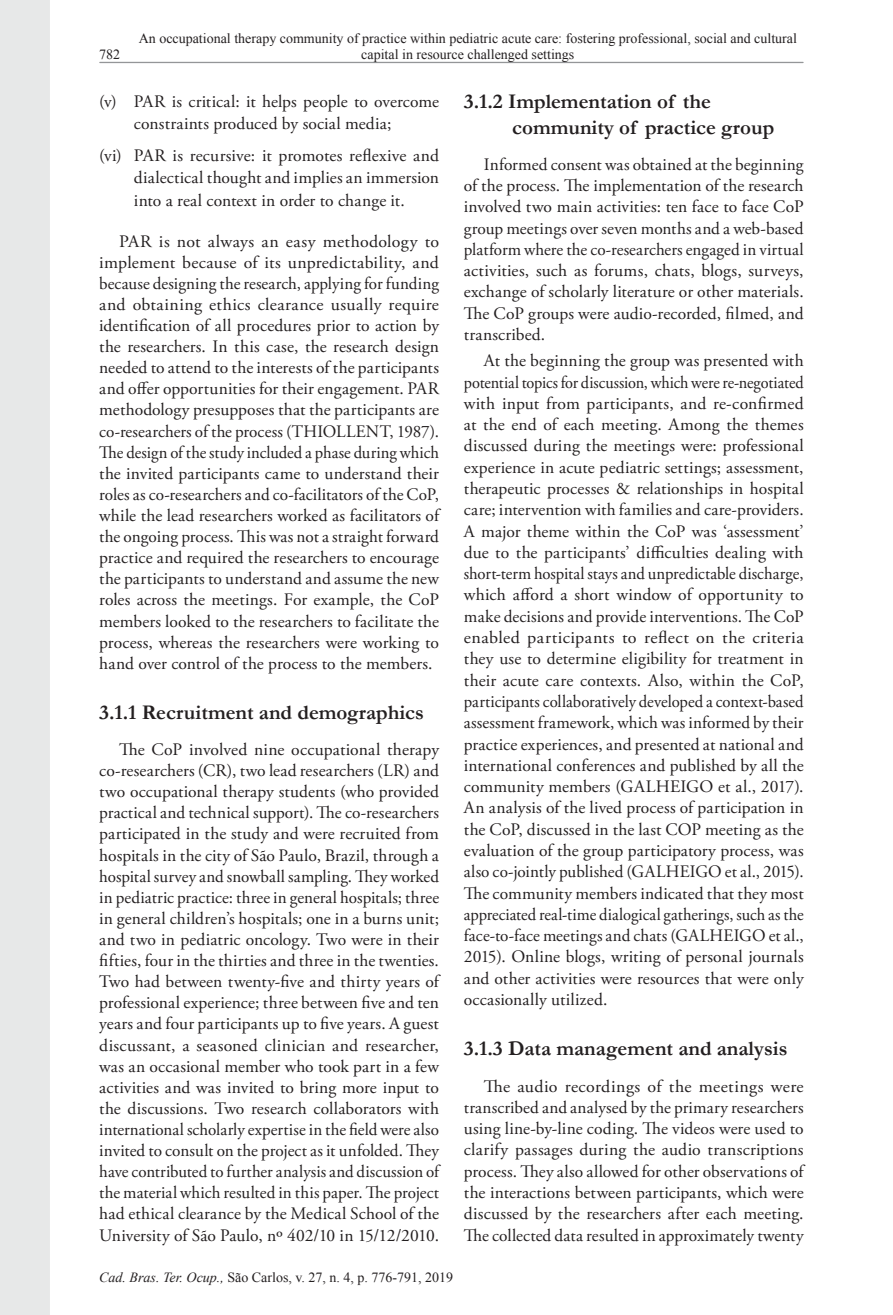
<style>
.page{position:relative;width:893px;height:1315px;background:#fff}
.page>*{position:absolute;margin:0;border:0;box-sizing:border-box;transform-origin:0 0}
.Heading3{font:700 21px/25.6px "Garamond";color:#231f20}
.Paragraph{font:17.5px/21.3px "Adobe Garamond Pro";color:#231f20;text-align:justify}
.OrderedList1Footer{font:17.5px/22.2px "Adobe Garamond Pro";color:#231f20;text-align:justify}
.OrderedList1Body{font:17.5px/22.2px "Adobe Garamond Pro";letter-spacing:.005em;color:#231f20}
.t1{font:14px/16.8px "Times New Roman";color:#231f20;text-align:center}
.s1{font-style:italic}
</style>
<div class="page">
<div style="left:0;top:0;width:50px;height:1315px;background:#e7e8e8"></div>
<hr style="left:100px;top:62px;width:703px;height:1px;background:#949698">
<p class="t1" style="left:139px;top:29px;width:660px">An occupational therapy community of practice within pediatric acute care: fostering professional, social and cultural capital in resource challenged settings</p>
<p class="OrderedList1Body" style="left:134px;top:91px;width:307px;text-indent:-35px">(v) PAR is critical: it helps people to overcome constraints produced by social media;</p>
<p class="OrderedList1Footer" style="left:134px;top:145px;width:307px;text-indent:-35px">(vi) PAR is recursive: it promotes reflexive and dialectical thought and implies an immersion into a real context in order to change it.</p>
<p class="Paragraph" style="left:99px;top:231px;width:341px;text-indent:20px">PAR is not always an easy methodology to implement because of its unpredictability, and because designing the research, applying for funding and obtaining ethics clearance usually require identification of all procedures prior to action by the researchers. In this case, the research design needed to attend to the interests of the participants and offer opportunities for their engagement. PAR methodology presupposes that the participants are co-researchers of the process (THIOLLENT, 1987).<br>The design of the study included a phase during which the invited participants came to understand their roles as co-researchers and co-facilitators of the CoP, while the lead researchers worked as facilitators of the ongoing process. This was not a straight forward practice and required the researchers to encourage the participants to understand and assume the new roles across the meetings. For example, the CoP members looked to the researchers to facilitate the process, whereas the researchers were working to hand over control of the process to the members.</p>
<p class="Heading3" style="left:99px;top:699px;width:326px">3.1.1 Recruitment and demographics</p>
<p class="Paragraph" style="left:99px;top:739px;width:341px;text-indent:20px">The CoP involved nine occupational therapy co-researchers (CR), two lead researchers (LR) and two occupational therapy students (who provided practical and technical support). The co-researchers participated in the study and were recruited from hospitals in the city of São Paulo, Brazil, through a hospital survey and snowball sampling. They worked in pediatric practice: three in general hospitals; three in general children’s hospitals; one in a burns unit; and two in pediatric oncology. Two were in their fifties, four in the thirties and three in the twenties.<br>Two had between twenty-five and thirty years of professional experience; three between five and ten years and four participants up to five years. A guest discussant, a seasoned clinician and researcher, was an occasional member who took part in a few activities and was invited to bring more input to the discussions. Two research collaborators with international scholarly expertise in the field were also invited to consult on the project as it unfolded. They have contributed to further analysis and discussion of the material which resulted in this paper. The project had ethical clearance by the Medical School of the University of São Paulo, nº 402/10 in 15/12/2010.</p>
<p class="Heading3" style="left:512px;top:89px;width:264px;text-indent:-48px">3.1.2 Implementation of the community of practice group</p>
<p class="Paragraph" style="left:464px;top:154px;width:341px;text-indent:20px">Informed consent was obtained at the beginning of the process. The implementation of the research involved two main activities: ten face to face CoP group meetings over seven months and a web-based platform where the co-researchers engaged in virtual activities, such as forums, chats, blogs, surveys, exchange of scholarly literature or other materials.<br>The CoP groups were audio-recorded, filmed, and transcribed.</p>
<p class="Paragraph" style="left:464px;top:351px;width:341px;text-indent:20px">At the beginning the group was presented with potential topics for discussion, which were re-negotiated with input from participants, and re-confirmed at the end of each meeting. Among the themes discussed during the meetings were: professional experience in acute pediatric settings; assessment, therapeutic processes &amp; relationships in hospital care; intervention with families and care-providers.<br>A major theme within the CoP was ‘assessment’ due to the participants’ difficulties dealing with short-term hospital stays and unpredictable discharge, which afford a short window of opportunity to make decisions and provide interventions. The CoP enabled participants to reflect on the criteria they use to determine eligibility for treatment in their acute care contexts. Also, within the CoP, participants collaboratively developed a context-based assessment framework, which was informed by their practice experiences, and presented at national and international conferences and published by all the community members (GALHEIGO et al., 2017).<br>An analysis of the lived process of participation in the CoP, discussed in the last COP meeting as the evaluation of the group participatory process, was also co-jointly published (GALHEIGO et al., 2015).<br>The community members indicated that they most appreciated real-time dialogical gatherings, such as the face-to-face meetings and chats (GALHEIGO et al., 2015). Online blogs, writing of personal journals and other activities were resources that were only occasionally utilized.</p>
<p class="Heading3" style="left:464px;top:1036px;width:325px">3.1.3 Data management and analysis</p>
<p class="Paragraph" style="left:464px;top:1076px;width:341px;text-indent:20px">The audio recordings of the meetings were transcribed and analysed by the primary researchers using line-by-line coding. The videos were used to clarify passages during the audio transcriptions process. They also allowed for other observations of the interactions between participants, which were discussed by the researchers after each meeting.<br>The collected data resulted in approximately twenty</p>
<p class="t1" style="left:99px;top:1269px;width:356px"><span class="s1">Cad. Bras. Ter. Ocup.,</span> São Carlos, v. 27, n. 4, p. 776-791, 2019</p>
</div>
